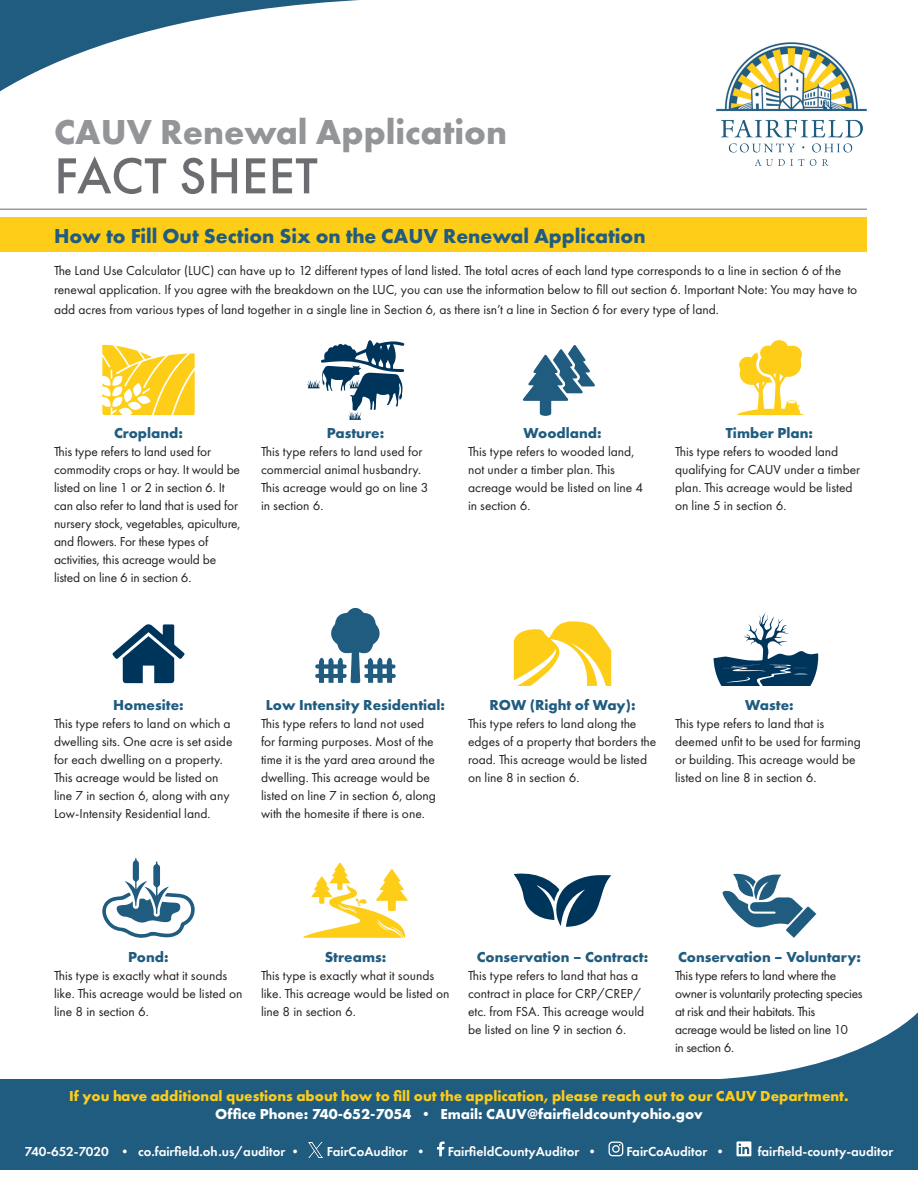
<style>
.page{position:relative;width:918px;height:1188px;background:#fff}
.page>*{position:absolute;margin:0;border:0;box-sizing:border-box;transform-origin:0 0}
.t1{font:500 52.5px "Futura PT";letter-spacing:.01em;color:#6c6d70}
.t2{font:700 36px "Futura PT";color:#939598}
.t3{font:700 21px "Futura PT";color:#205c80}
.Subhead{font:700 15px "Futura PT";color:#205c80}
.t4{font:700 15px "Futura PT";color:#fecd17}
.t5{font:700 15px "Futura PT";color:#fff}
.t6{font:13.5px/18px "Futura PT";color:#231f20}
.t7{font:13.5px/18px "Futura PT";letter-spacing:-.02em;color:#231f20}
.t8{font:600 13.5px "Futura PT";color:#fff}
</style>
<div class="page">
<div style="left:0;top:218px;width:867px;height:34px;background:#fecd17"></div>
<img style="left:716px;top:42px;width:151px;height:123px">
<svg style="left:0;top:0;width:359px;height:92px"></svg>
<svg style="left:641px;top:1012px;width:277px;height:68px"></svg>
<div style="left:0;top:1080px;width:918px;height:90px;background:#205c80"></div>
<img style="left:308px;top:1143px;width:15px;height:15px">
<svg style="left:437px;top:1142px;width:8px;height:14px"></svg>
<svg style="left:609px;top:1142px;width:14px;height:14px"></svg>
<svg style="left:737px;top:1141px;width:14px;height:15px"></svg>
<hr style="left:0;top:209px;width:867px;height:1px;background:#6c6d70">
<svg style="left:102px;top:345px;width:93px;height:70px"></svg>
<svg style="left:307px;top:340px;width:97px;height:80px"></svg>
<svg style="left:523px;top:345px;width:72px;height:71px"></svg>
<svg style="left:737px;top:340px;width:67px;height:75px"></svg>
<svg style="left:112px;top:624px;width:72px;height:59px"></svg>
<svg style="left:315px;top:608px;width:81px;height:75px"></svg>
<svg style="left:514px;top:621px;width:97px;height:65px"></svg>
<svg style="left:714px;top:612px;width:104px;height:74px"></svg>
<svg style="left:102px;top:858px;width:93px;height:80px"></svg>
<svg style="left:303px;top:862px;width:105px;height:76px"></svg>
<svg style="left:514px;top:873px;width:97px;height:54px"></svg>
<svg style="left:722px;top:874px;width:94px;height:64px"></svg>
<p class="t2" style="left:54px;top:109px;width:455px">CAUV Renewal Application</p>
<p class="t1" style="left:54px;top:144px;width:265px">FACT SHEET</p>
<p class="t3" style="left:54px;top:223px;width:593px">How to Fill Out Section Six on the CAUV Renewal Application</p>
<p class="t6" style="left:54px;top:260px;width:805px;line-height:19.5px">The Land Use Calculator (LUC) can have up to 12 different types of land listed. The total acres of each land type corresponds to a line in section 6 of the renewal application. If you agree with the breakdown on the LUC, you can use the information below to fill out section 6. Important Note: You may have to add acres from various types of land together in a single line in Section 6, as there isn’t a line in Section 6 for every type of land.</p>
<p class="Subhead" style="left:114px;top:424px;width:70px">Cropland:</p>
<p class="t6" style="left:54px;top:443px;width:188px">This type refers to land used for commodity crops or hay. It would be listed on line 1 or 2 in section 6. It can also refer to land that is used for nursery stock, vegetables, apiculture, and flowers. For these types of activities, this acreage would be listed on line 6 in section 6.</p>
<p class="Subhead" style="left:327px;top:424px;width:59px">Pasture:</p>
<p class="t6" style="left:261px;top:443px;width:169px">This type refers to land used for commercial animal husbandry.<br>This acreage would go on line 3 in section 6.</p>
<p class="Subhead" style="left:523px;top:424px;width:80px">Woodland:</p>
<p class="t6" style="left:468px;top:443px;width:177px">This type refers to wooded land, not under a timber plan. This acreage would be listed on line 4 in section 6.</p>
<p class="Subhead" style="left:726px;top:424px;width:89px">Timber Plan:</p>
<p class="t6" style="left:675px;top:443px;width:187px">This type refers to wooded land qualifying for CAUV under a timber plan. This acreage would be listed on line 5 in section 6.</p>
<p class="Subhead" style="left:113px;top:696px;width:72px">Homesite:</p>
<p class="t6" style="left:54px;top:715px;width:180px">This type refers to land on which a dwelling sits. One acre is set aside for each dwelling on a property.<br>This acreage would be listed on line 7 in section 6, along with any Low-Intensity Residential land.</p>
<p class="Subhead" style="left:266px;top:696px;width:181px">Low Intensity Residential:</p>
<p class="t6" style="left:261px;top:715px;width:177px">This type refers to land not used for farming purposes. Most of the time it is the yard area around the dwelling. This acreage would be listed on line 7 in section 6, along with the homesite if there is one.</p>
<p class="Subhead" style="left:489px;top:696px;width:148px">ROW (Right of Way):</p>
<p class="t6" style="left:468px;top:715px;width:190px">This type refers to land along the edges of a property that borders the road. This acreage would be listed on line 8 in section 6.</p>
<p class="Subhead" style="left:745px;top:696px;width:50px">Waste:</p>
<p class="t6" style="left:675px;top:715px;width:187px">This type refers to land that is deemed unfit to be used for farming or building. This acreage would be listed on line 8 in section 6.</p>
<p class="Subhead" style="left:128px;top:947px;width:42px">Pond:</p>
<p class="t6" style="left:54px;top:966px;width:190px">This type is exactly what it sounds like. This acreage would be listed on line 8 in section 6.</p>
<p class="Subhead" style="left:325px;top:947px;width:63px">Streams:</p>
<p class="t6" style="left:261px;top:966px;width:190px">This type is exactly what it sounds like. This acreage would be listed on line 8 in section 6.</p>
<p class="Subhead" style="left:477px;top:947px;width:173px">Conservation – Contract:</p>
<p class="t6" style="left:468px;top:966px;width:178px">This type refers to land that has a contract in place for CRP/CREP/ etc. from FSA. This acreage would be listed on line 9 in section 6.</p>
<p class="Subhead" style="left:678px;top:947px;width:184px">Conservation – Voluntary:</p>
<p class="t7" style="left:675px;top:966px;width:189px">This type refers to land where the owner is voluntarily protecting species at risk and their habitats. This<br>acreage would be listed on line 10<br>in section 6.</p>
<p class="t4" style="left:69px;top:1086px;width:781px">If you have additional questions about how to fill out the application, please reach out to our CAUV Department.</p>
<p class="t5" style="left:215px;top:1104px;width:489px">Office Phone: 740-652-7054 • Email: CAUV@fairfieldcountyohio.gov</p>
<p class="t8" style="left:25px;top:1143px;width:279px">740-652-7020 • co.fairfield.oh.us/auditor •</p>
<p class="t8" style="left:327px;top:1143px;width:102px">FairCoAuditor •</p>
<p class="t8" style="left:448px;top:1143px;width:153px">FairfieldCountyAuditor •</p>
<p class="t8" style="left:626px;top:1143px;width:102px">FairCoAuditor •</p>
<p class="t8" style="left:758px;top:1143px;width:137px">fairfield-county-auditor</p>
</div>
